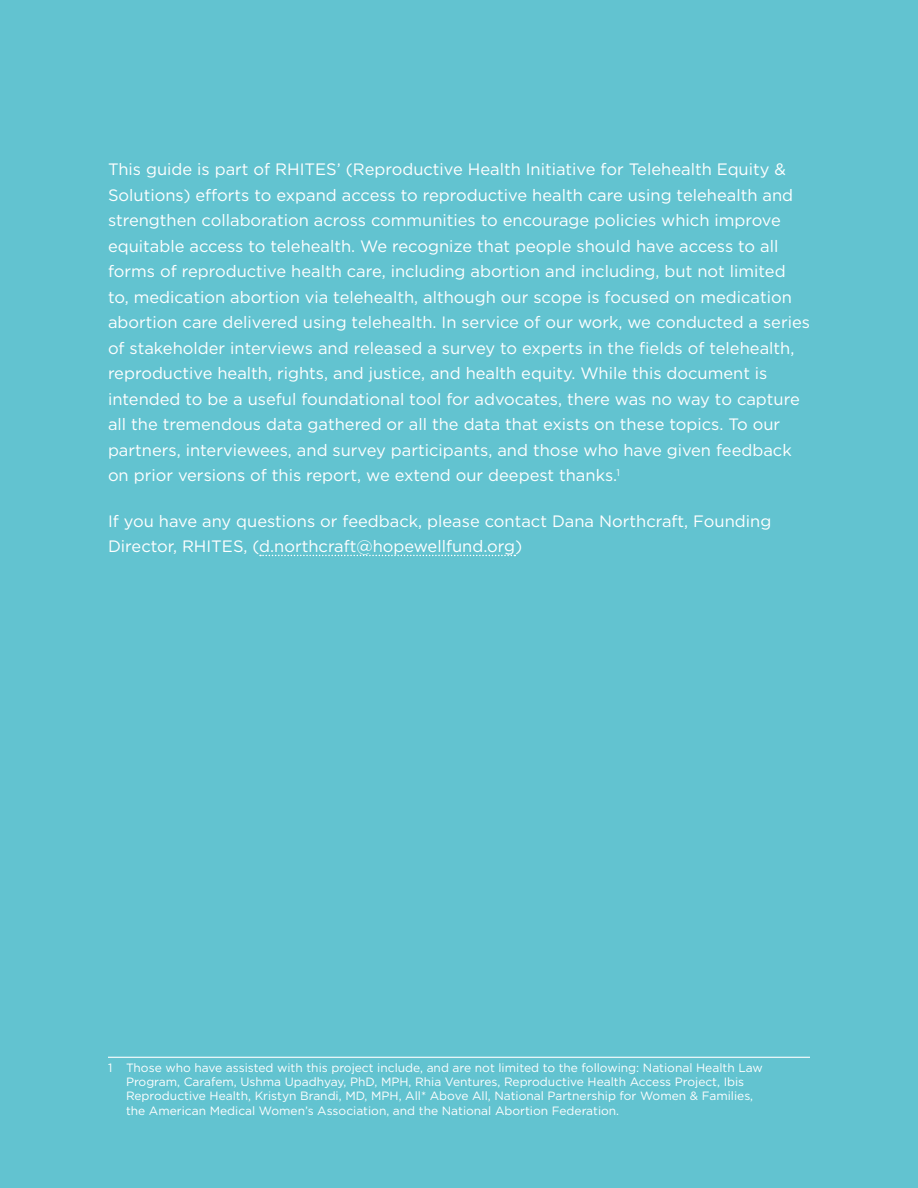
<style>
.page{position:relative;width:918px;height:1188px;background:#62c3d0}
.page>*{position:absolute;margin:0;border:0;box-sizing:border-box;transform-origin:0 0}
.t1{font:16.5px/25.5px "Gotham";color:#fff}
.t2{font:13.5px "Gotham";color:#fff}
.t3{font:12px/14.4px "Gotham";color:#fff}
</style>
<div class="page">
<svg style="left:260px;top:555px;width:255px;height:1px"></svg>
<hr style="left:108px;top:1057px;width:702px;height:1px;background:#fff">
<p class="t1" style="left:108px;top:156px;width:704px">This guide is part of RHITES’ (Reproductive Health Initiative for Telehealth Equity &amp; Solutions) efforts to expand access to reproductive health care using telehealth and strengthen collaboration across communities to encourage policies which improve equitable access to telehealth. We recognize that people should have access to all forms of reproductive health care, including abortion and including, but not limited to, medication abortion via telehealth, although our scope is focused on medication abortion care delivered using telehealth. In service of our work, we conducted a series of stakeholder interviews and released a survey to experts in the fields of telehealth, reproductive health, rights, and justice, and health equity. While this document is intended to be a useful foundational tool for advocates, there was no way to capture all the tremendous data gathered or all the data that exists on these topics. To our partners, interviewees, and survey participants, and those who have given feedback on prior versions of this report, we extend our deepest thanks.<sup>1</sup></p>
<p class="t1" style="left:108px;top:508px;width:665px">If you have any questions or feedback, please contact Dana Northcraft, Founding<br>Director, RHITES, (d.northcraft@hopewellfund.org)</p>
<p class="t3" style="left:126px;top:1060px;width:638px;text-indent:-18px">1 Those who have assisted with this project include, and are not limited to the following: National Health Law Program, Carafem, Ushma Upadhyay, PhD, MPH, Rhia Ventures, Reproductive Health Access Project, Ibis Reproductive Health, Kristyn Brandi, MD, MPH, All* Above All, National Partnership for Women &amp; Families, the American Medical Women’s Association, and the National Abortion Federation.</p>
<p class="t2" style="left:455px;top:1104px;width:10px">2</p>
</div>
